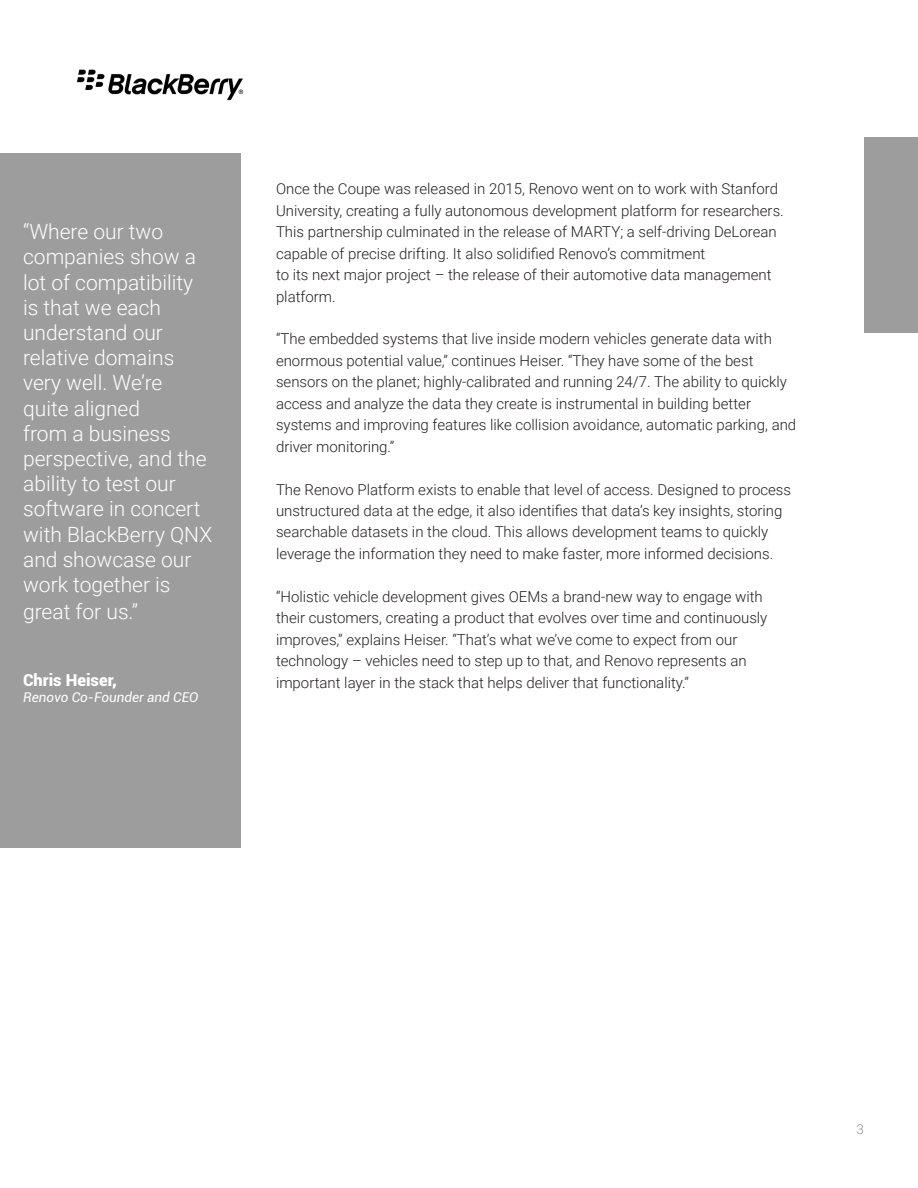
<style>
.page{position:relative;width:918px;height:1188px;background:#fff}
.page>*{position:absolute;margin:0;border:0;box-sizing:border-box;transform-origin:0 0}
.t1{font:300 21px/25.3px "Roboto";color:#fff}
.t2{font:900 16.5px "Roboto";color:#fff}
.t3{font:300 15px/21.5px "Roboto";color:#231f20}
.t4{font:italic 13.5px "Roboto";color:#fff}
.t5{font:300 13.5px "Roboto";color:#938e8c}
</style>
<div class="page">
<div style="left:864px;top:137px;width:54px;height:196px;background:#9d9d9d"></div>
<div style="left:0;top:153px;width:241px;height:695px;background:#9c9d9c"></div>
<img style="left:76px;top:69px;width:168px;height:32px">
<p class="t1" style="left:23px;top:218px;width:191px">“Where our two companies show a lot of compatibility is that we each understand our relative domains very well. We’re quite aligned<br>from a business perspective, and the ability to test our software in concert with BlackBerry QNX and showcase our work together is great for us.”</p>
<p class="t2" style="left:23px;top:668px;width:95px">Chris Heiser,</p>
<p class="t4" style="left:23px;top:688px;width:177px">Renovo Co-Founder and CEO</p>
<p class="t3" style="left:276px;top:178px;width:509px">Once the Coupe was released in 2015, Renovo went on to work with Stanford University, creating a fully autonomous development platform for researchers.<br>This partnership culminated in the release of MARTY; a self-driving DeLorean capable of precise drifting. It also solidified Renovo’s commitment</p>
<p class="t3" style="left:276px;top:263px;width:497px">to its next major project – the release of their automotive data management platform.</p>
<p class="t3" style="left:276px;top:328px;width:522px">“The embedded systems that live inside modern vehicles generate data with enormous potential value,” continues Heiser. “They have some of the best sensors on the planet; highly-calibrated and running 24/7. The ability to quickly access and analyze the data they create is instrumental in building better systems and improving features like collision avoidance, automatic parking, and driver monitoring.”</p>
<p class="t3" style="left:276px;top:478px;width:517px">The Renovo Platform exists to enable that level of access. Designed to process unstructured data at the edge, it also identifies that data’s key insights, storing searchable datasets in the cloud. This allows development teams to quickly leverage the information they need to make faster, more informed decisions.</p>
<p class="t3" style="left:276px;top:585px;width:493px">“Holistic vehicle development gives OEMs a brand-new way to engage with their customers, creating a product that evolves over time and continuously improves,” explains Heiser. “That’s what we’ve come to expect from our technology – vehicles need to step up to that, and Renovo represents an important layer in the stack that helps deliver that functionality.”</p>
<p class="t5" style="left:857px;top:1119px;width:9px">3</p>
</div>
